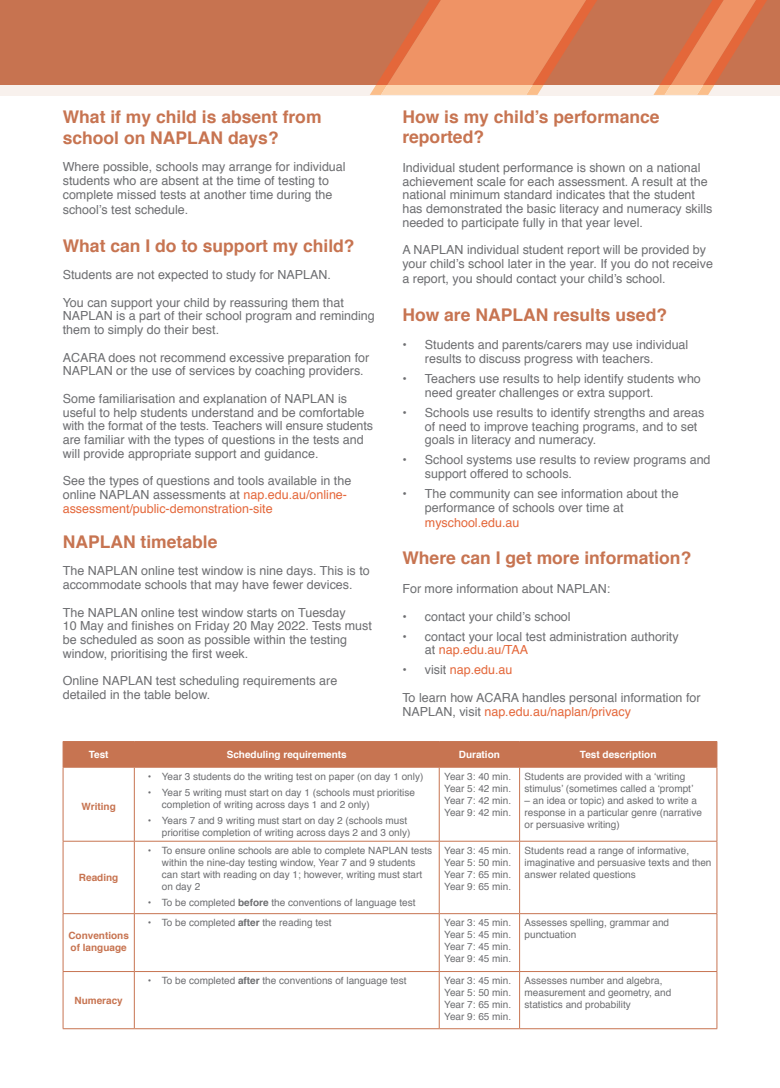
<style>
.page{position:relative;width:780px;height:1088px;background:#fff}
.page>*{position:absolute;margin:0;border:0;box-sizing:border-box;transform-origin:0 0}
.t1{font:700 17.5px/21px "Helvetica";color:#c77451}
.t2{font:12.5px/13.8px "Helvetica";color:#6d6e71}
.t3{font:12.5px "Helvetica";color:#e4673a}
.t4{font:10px/12px "Helvetica";color:#6d6e71}
.t5{font:700 10px "Helvetica";color:#fff}
.t6{font:700 10px/12px "Helvetica";color:#c77451}
.s1{color:#e4673a}
.s2{color:#6d6e71}
.s3{font-weight:700}
</style>
<div class="page">
<div style="left:0;top:85px;width:780px;height:10px;background:#f8f1ed"></div>
<div style="left:0;top:0;width:780px;height:85px;background:#c77350"></div>
<svg style="left:653px;top:0;width:114px;height:95px"></svg>
<svg style="left:370px;top:0;width:227px;height:95px"></svg>
<hr style="left:439px;top:1028px;width:80px;height:1px;background:#c77451">
<div style="left:63px;top:741px;width:654px;height:26px;background:#c77451"></div>
<hr style="left:63px;top:767px;width:1px;height:74px;background:#c77451">
<hr style="left:134px;top:767px;width:1px;height:74px;background:#c77451">
<hr style="left:439px;top:767px;width:1px;height:74px;background:#c77451">
<hr style="left:519px;top:767px;width:1px;height:74px;background:#c77451">
<hr style="left:716px;top:767px;width:1px;height:74px;background:#c77451">
<hr style="left:63px;top:841px;width:1px;height:72px;background:#c77451">
<hr style="left:134px;top:841px;width:1px;height:72px;background:#c77451">
<hr style="left:439px;top:841px;width:1px;height:72px;background:#c77451">
<hr style="left:519px;top:841px;width:1px;height:72px;background:#c77451">
<hr style="left:716px;top:841px;width:1px;height:72px;background:#c77451">
<hr style="left:63px;top:914px;width:1px;height:57px;background:#c77451">
<hr style="left:134px;top:914px;width:1px;height:57px;background:#c77451">
<hr style="left:439px;top:914px;width:1px;height:57px;background:#c77451">
<hr style="left:519px;top:914px;width:1px;height:57px;background:#c77451">
<hr style="left:716px;top:914px;width:1px;height:57px;background:#c77451">
<hr style="left:63px;top:972px;width:1px;height:56px;background:#c77451">
<hr style="left:134px;top:972px;width:1px;height:56px;background:#c77451">
<hr style="left:439px;top:972px;width:1px;height:56px;background:#c77451">
<hr style="left:519px;top:972px;width:1px;height:56px;background:#c77451">
<hr style="left:716px;top:972px;width:1px;height:56px;background:#c77451">
<hr style="left:63px;top:1028px;width:71px;height:1px;background:#c77451">
<hr style="left:134px;top:1028px;width:305px;height:1px;background:#c77451">
<hr style="left:519px;top:1028px;width:198px;height:1px;background:#c77451">
<hr style="left:63px;top:767px;width:71px;height:1px;background:#c77451">
<hr style="left:134px;top:767px;width:305px;height:1px;background:#c77451">
<hr style="left:439px;top:767px;width:80px;height:1px;background:#c77451">
<hr style="left:519px;top:767px;width:198px;height:1px;background:#c77451">
<hr style="left:63px;top:971px;width:71px;height:1px;background:#c77451">
<hr style="left:134px;top:971px;width:305px;height:1px;background:#c77451">
<hr style="left:439px;top:971px;width:80px;height:1px;background:#c77451">
<hr style="left:519px;top:971px;width:198px;height:1px;background:#c77451">
<hr style="left:63px;top:841px;width:71px;height:1px;background:#c77451">
<hr style="left:134px;top:841px;width:305px;height:1px;background:#c77451">
<hr style="left:439px;top:841px;width:80px;height:1px;background:#c77451">
<hr style="left:519px;top:841px;width:198px;height:1px;background:#c77451">
<hr style="left:63px;top:913px;width:71px;height:1px;background:#c77451">
<hr style="left:134px;top:913px;width:305px;height:1px;background:#c77451">
<hr style="left:439px;top:913px;width:80px;height:1px;background:#c77451">
<hr style="left:519px;top:913px;width:198px;height:1px;background:#c77451">
<h1 class="t1" style="left:63px;top:108px;width:260px">What if my child is absent from school on NAPLAN days?</h1>
<p class="t2" style="left:63px;top:161px;width:284px">Where possible, schools may arrange for individual students who are absent at the time of testing to complete missed tests at another time during the</p>
<p class="t2" style="left:63px;top:203px;width:127px">school’s test schedule.</p>
<h1 class="t1" style="left:63px;top:236px;width:293px">What can I do to support my child?</h1>
<p class="t2" style="left:63px;top:269px;width:270px">Students are not expected to study for NAPLAN.</p>
<p class="t2" style="left:63px;top:296px;width:313px">You can support your child by reassuring them that<br>NAPLAN is a part of their school program and reminding them to simply do their best.</p>
<p class="t2" style="left:63px;top:351px;width:308px">ACARA does not recommend excessive preparation for<br>NAPLAN or the use of services by coaching providers.</p>
<p class="t2" style="left:63px;top:393px;width:312px">Some familiarisation and explanation of NAPLAN is useful to help students understand and be comfortable with the format of the tests. Teachers will ensure students are familiar with the types of questions in the tests and will provide appropriate support and guidance.</p>
<p class="t2" style="left:63px;top:475px;width:290px">See the types of questions and tools available in the online NAPLAN assessments at <span class="s1">nap.edu.au/online&shy;assessment/public-demonstration-site</span></p>
<h1 class="t1" style="left:63px;top:533px;width:156px">NAPLAN timetable</h1>
<p class="t2" style="left:63px;top:565px;width:308px">The NAPLAN online test window is nine days. This is to accommodate schools that may have fewer devices.</p>
<p class="t2" style="left:63px;top:606px;width:310px">The NAPLAN online test window starts on Tuesday<br>10 May and finishes on Friday 20 May 2022. Tests must be scheduled as soon as possible within the testing window, prioritising the first week.</p>
<p class="t2" style="left:63px;top:675px;width:276px">Online NAPLAN test scheduling requirements are detailed in the table below.</p>
<h1 class="t1" style="left:402px;top:107px;width:259px;line-height:20px">How is my child’s performance reported?</h1>
<p class="t2" style="left:402px;top:162px;width:311px">Individual student performance is shown on a national achievement scale for each assessment. A result at the national minimum standard indicates that the student has demonstrated the basic literacy and numeracy skills needed to participate fully in that year level.</p>
<p class="t2" style="left:402px;top:244px;width:312px">A NAPLAN individual student report will be provided by your child’s school later in the year. If you do not receive</p>
<p class="t2" style="left:402px;top:272px;width:265px">a report, you should contact your child’s school.</p>
<h1 class="t1" style="left:402px;top:305px;width:266px">How are NAPLAN results used?</h1>
<p class="t2" style="left:425px;top:339px;width:265px;text-indent:-22px">• Students and parents/carers may use individual results to discuss progress with teachers.</p>
<p class="t2" style="left:425px;top:373px;width:277px;text-indent:-22px">• Teachers use results to help identify students who need greater challenges or extra support.</p>
<p class="t2" style="left:425px;top:407px;width:281px;text-indent:-22px">• Schools use results to identify strengths and areas of need to improve teaching programs, and to set goals in literacy and numeracy.</p>
<p class="t2" style="left:425px;top:454px;width:287px;text-indent:-22px">• School systems use results to review programs and support offered to schools.</p>
<p class="t2" style="left:425px;top:488px;width:255px;text-indent:-22px">• The community can see information about the performance of schools over time at</p>
<p class="t3" style="left:425px;top:518px;width:96px">myschool.edu.au</p>
<h1 class="t1" style="left:402px;top:549px;width:290px">Where can I get more information?</h1>
<p class="t2" style="left:402px;top:582px;width:209px">For more information about NAPLAN:</p>
<p class="t2" style="left:402px;top:610px;width:170px">• contact your child’s school</p>
<p class="t2" style="left:425px;top:630px;width:255px;text-indent:-22px">• contact your local test administration authority at <span class="s1">nap.edu.au/TAA</span></p>
<p class="t3" style="left:402px;top:665px;width:112px"><span class="s2">• visit</span> nap.edu.au</p>
<p class="t2" style="left:402px;top:692px;width:300px">To learn how ACARA handles personal information for<br>NAPLAN, visit <span class="s1">nap.edu.au/naplan/privacy</span></p>
<p class="t5" style="left:89px;top:751px;width:21px">Test</p>
<p class="t5" style="left:227px;top:751px;width:122px">Scheduling requirements</p>
<p class="t5" style="left:459px;top:751px;width:43px">Duration</p>
<p class="t5" style="left:580px;top:751px;width:78px">Test description</p>
<p class="t6" style="left:82px;top:801px;width:36px">Writing</p>
<p class="t6" style="left:79px;top:872px;width:41px">Reading</p>
<p class="t6" style="left:68px;top:930px;width:62px">Conventions of language</p>
<p class="t6" style="left:74px;top:995px;width:50px">Numeracy</p>
<p class="t4" style="left:148px;top:771px;width:277px">• Year 3 students do the writing test on paper (on day 1 only)</p>
<p class="t4" style="left:162px;top:787px;width:255px;text-indent:-14px">• Year 5 writing must start on day 1 (schools must prioritise completion of writing across days 1 and 2 only)</p>
<p class="t4" style="left:162px;top:815px;width:250px;text-indent:-14px">• Years 7 and 9 writing must start on day 2 (schools must prioritise completion of writing across days 2 and 3 only)</p>
<p class="t4" style="left:162px;top:845px;width:272px;text-indent:-14px">• To ensure online schools are able to complete NAPLAN tests within the nine-day testing window, Year 7 and 9 students can start with reading on day 1; however, writing must start on day 2</p>
<p class="t4" style="left:148px;top:897px;width:269px">• To be completed <span class="s3">before</span> the conventions of language test</p>
<p class="t4" style="left:444px;top:771px;width:68px;text-align:justify">Year 3: 40 min.<br>Year 5: 42 min.<br>Year 7: 42 min.<br>Year 9: 42 min.</p>
<p class="t4" style="left:524px;top:770px;width:170px">Students are provided with a ‘writing stimulus’ (sometimes called a ‘prompt’</p>
<p class="t4" style="left:524px;top:794px;width:179px">– an idea or topic) and asked to write a response in a particular genre (narrative or persuasive writing)</p>
<p class="t4" style="left:444px;top:845px;width:68px;text-align:justify">Year 3: 45 min.<br>Year 5: 50 min.<br>Year 7: 65 min.<br>Year 9: 65 min.</p>
<p class="t4" style="left:524px;top:845px;width:188px">Students read a range of informative, imaginative and persuasive texts and then answer related questions</p>
<p class="t4" style="left:148px;top:917px;width:185px">• To be completed <span class="s3">after</span> the reading test</p>
<p class="t4" style="left:444px;top:917px;width:68px;text-align:justify">Year 3: 45 min.<br>Year 5: 45 min.<br>Year 7: 45 min.<br>Year 9: 45 min.</p>
<p class="t4" style="left:524px;top:917px;width:146px">Assesses spelling, grammar and punctuation</p>
<p class="t4" style="left:148px;top:975px;width:260px">• To be completed <span class="s3">after</span> the conventions of language test</p>
<p class="t4" style="left:444px;top:975px;width:68px;text-align:justify">Year 3: 45 min.<br>Year 5: 50 min.<br>Year 7: 65 min.<br>Year 9: 65 min.</p>
<p class="t4" style="left:524px;top:975px;width:148px">Assesses number and algebra, measurement and geometry, and statistics and probability</p>
</div>
